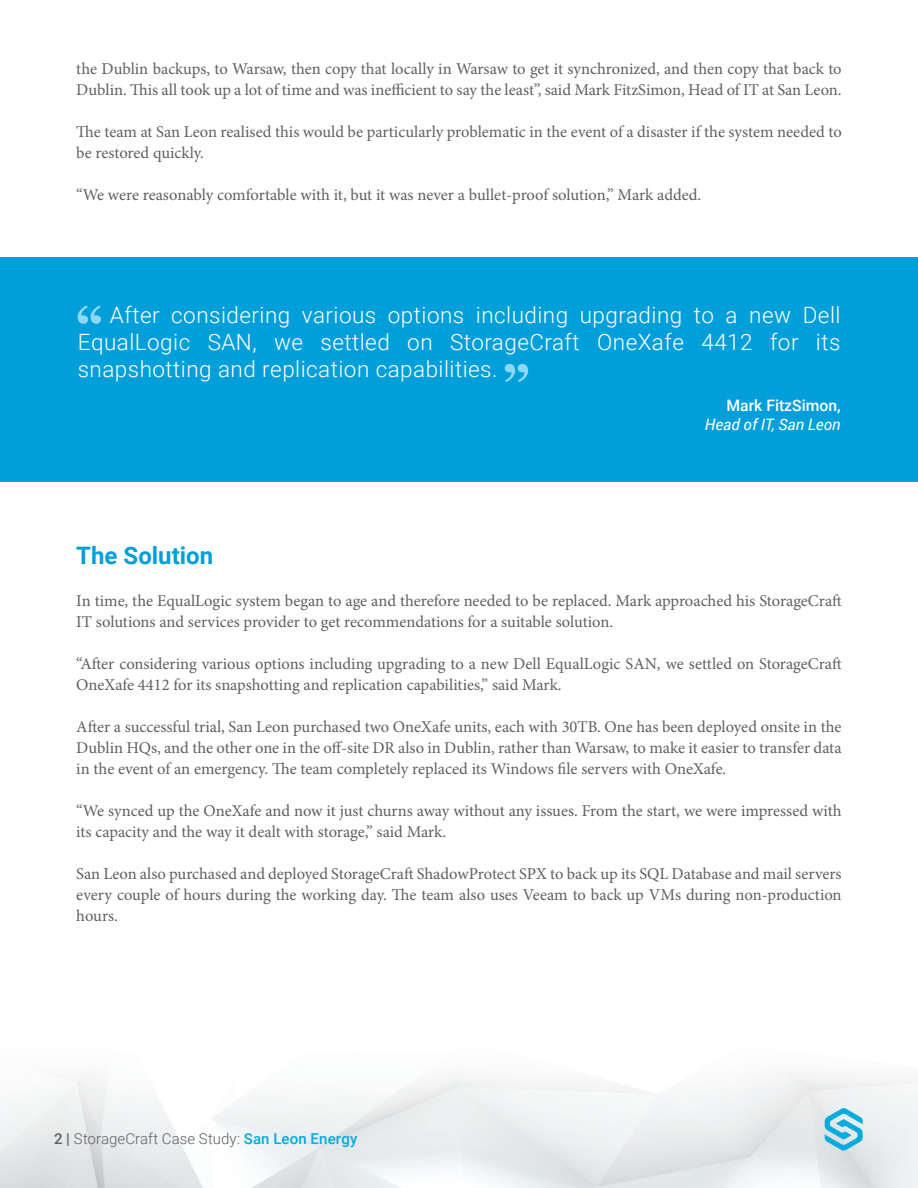
<style>
.page{position:relative;width:918px;height:1188px;background:#fff}
.page>*{position:absolute;margin:0;border:0;box-sizing:border-box;transform-origin:0 0}
.t1{font:700 24px "Roboto";color:#009fda}
.t2{font:300 22.5px/27px "Roboto";letter-spacing:.02em;color:#fff;text-align:justify}
.t3{font:16.5px/21px "Minion Pro";letter-spacing:-.005em;color:#5f5f62}
.t4{font:italic 15.75px "Roboto";color:#fff}
.t5{font:500 15.75px "Roboto";color:#fff}
.t6{font:300 15px "Roboto";letter-spacing:.005em;color:#5f5f62}
.s1{font-weight:500}
.s2{font-weight:500;color:#00acdd}
</style>
<div class="page">
<svg style="left:825px;top:1108px;width:38px;height:43px;background:#7dcce3"></svg>
<div style="left:0;top:258px;width:918px;height:224px;background:#009fda"></div>
<svg style="left:78px;top:305px;width:23px;height:19px"></svg>
<svg style="left:505px;top:364px;width:23px;height:18px"></svg>
<p class="t3" style="left:76px;top:58px;width:767px">the Dublin backups, to Warsaw, then copy that locally in Warsaw to get it synchronized, and then copy that back to<br>Dublin. This all took up a lot of time and was inefficient to say the least”, said Mark FitzSimon, Head of IT at San Leon.</p>
<p class="t3" style="left:76px;top:121px;width:767px">The team at San Leon realised this would be particularly problematic in the event of a disaster if the system needed to be restored quickly.</p>
<p class="t3" style="left:76px;top:184px;width:626px">“We were reasonably comfortable with it, but it was never a bullet-proof solution,” Mark added.</p>
<h2 class="t2" style="left:78px;top:301px;width:764px;text-indent:32px">After considering various options including upgrading to a new Dell EqualLogic SAN, we settled on StorageCraft OneXafe 4412 for its snapshotting and replication capabilities.</h2>
<p class="t5" style="left:726px;top:395px;width:116px">Mark FitzSimon,</p>
<p class="t4" style="left:705px;top:413px;width:137px">Head of IT, San Leon</p>
<h1 class="t1" style="left:76px;top:539px;width:138px">The Solution</h1>
<p class="t3" style="left:76px;top:590px;width:767px">In time, the EqualLogic system began to age and therefore needed to be replaced. Mark approached his StorageCraft<br>IT solutions and services provider to get recommendations for a suitable solution.</p>
<p class="t3" style="left:76px;top:653px;width:767px">“After considering various options including upgrading to a new Dell EqualLogic SAN, we settled on StorageCraft<br>OneXafe 4412 for its snapshotting and replication capabilities,” said Mark.</p>
<p class="t3" style="left:76px;top:716px;width:767px;text-align:justify">After a successful trial, San Leon purchased two OneXafe units, each with 30TB. One has been deployed onsite in the Dublin HQs, and the other one in the off-site DR also in Dublin, rather than Warsaw, to make it easier to transfer data in the event of an emergency. The team completely replaced its Windows file servers with OneXafe.</p>
<p class="t3" style="left:76px;top:800px;width:767px">“We synced up the OneXafe and now it just churns away without any issues. From the start, we were impressed with its capacity and the way it dealt with storage,” said Mark.</p>
<p class="t3" style="left:76px;top:863px;width:767px;text-align:justify">San Leon also purchased and deployed StorageCraft ShadowProtect SPX to back up its SQL Database and mail servers every couple of hours during the working day. The team also uses Veeam to back up VMs during non-production hours.</p>
<p class="t6" style="left:54px;top:1128px;width:305px"><span class="s1">2 |</span> StorageCraft Case Study: <span class="s2">San Leon Energy</span></p>
</div>
